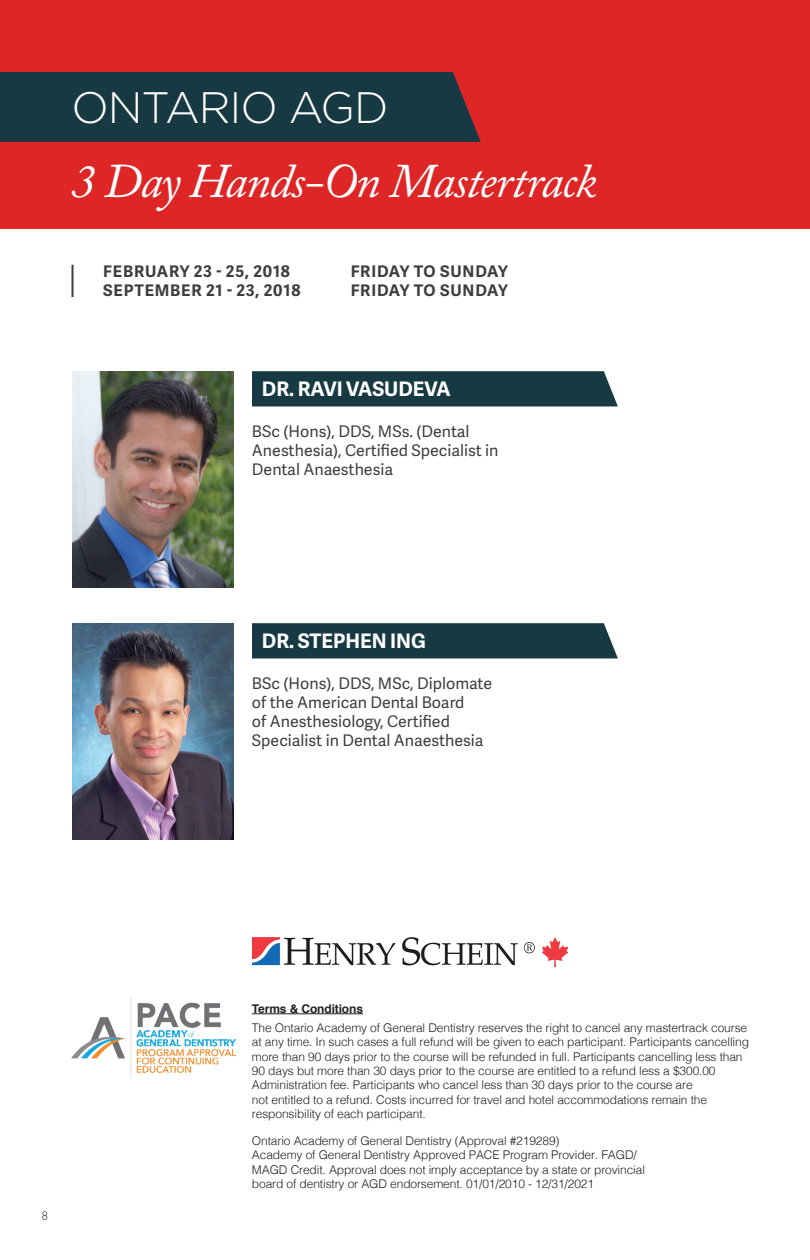
<style>
.page{position:relative;width:810px;height:1260px;background:#fff}
.page>*{position:absolute;margin:0;border:0;box-sizing:border-box;transform-origin:0 0}
.t1{font:italic 48px "Adobe Caslon Pro";letter-spacing:-.025em;color:#fff}
.t2{font:300 44px "Gotham";letter-spacing:-.025em;color:#fff}
.t3{font:700 20px "Adelle Sans";color:#fff}
.t4{font:16px/19.2px "Adelle Sans";color:#3e3e3f}
.t5{font:700 16px/19.4px "Adelle Sans";letter-spacing:.05em;color:#3e3e3f}
.t6{font:300 12px/14.4px "Helvetica";letter-spacing:-.01em;color:#231f20}
.t7{font:700 12px "Helvetica";letter-spacing:-.01em;color:#231f20}
.t8{font:300 12px "DIN";color:#231f20}
</style>
<div class="page">
<div style="left:0;top:0;width:810px;height:229px;background:#df2626"></div>
<div style="left:0;top:72px;width:481px;height:70px;background:#173942"></div>
<hr style="left:252px;top:1013px;width:111px;height:1px;background:#231f20">
<img style="left:253px;top:937px;width:315px;height:30px">
<div style="left:252px;top:623px;width:366px;height:35px;background:#173942"></div>
<img style="left:72px;top:371px;width:162px;height:216px">
<img style="left:72px;top:623px;width:162px;height:216px">
<div style="left:252px;top:371px;width:366px;height:35px;background:#173942"></div>
<hr style="left:72px;top:265px;width:2px;height:32px;background:#3e3e3f">
<img style="left:72px;top:998px;width:163px;height:79px">
<h2 class="t2" style="left:72px;top:83px;width:318px">ONTARIO AGD</h2>
<h1 class="t1" style="left:72px;top:153px;width:526px">3 Day Hands-On Mastertrack</h1>
<h3 class="t5" style="left:103px;top:261px;width:199px">FEBRUARY 23 - 25, 2018<br>SEPTEMBER 21 - 23, 2018</h3>
<h3 class="t5" style="left:351px;top:261px;width:159px">FRIDAY TO SUNDAY<br>FRIDAY TO SUNDAY</h3>
<h3 class="t3" style="left:262px;top:375px;width:190px">DR. RAVI VASUDEVA</h3>
<h3 class="t4" style="left:252px;top:421px;width:248px">BSc (Hons), DDS, MSs. (Dental<br>Anesthesia), Certified Specialist in<br>Dental Anaesthesia</h3>
<h3 class="t3" style="left:262px;top:627px;width:165px">DR. STEPHEN ING</h3>
<h3 class="t4" style="left:252px;top:673px;width:242px">BSc (Hons), DDS, MSc, Diplomate of the American Dental Board<br>of Anesthesiology, Certified<br>Specialist in Dental Anaesthesia</h3>
<p class="t8" style="left:42px;top:1208px;width:8px">8</p>
<p class="t7" style="left:252px;top:999px;width:113px">Terms &amp; Conditions</p>
<p class="t6" style="left:252px;top:1019px;width:499px">The Ontario Academy of General Dentistry reserves the right to cancel any mastertrack course at any time. In such cases a full refund will be given to each participant. Participants cancelling more than 90 days prior to the course will be refunded in full. Participants cancelling less than 90 days but more than 30 days prior to the course are entitled to a refund less a $300.00<br>Administration fee. Participants who cancel less than 30 days prior to the course are<br>not entitled to a refund. Costs incurred for travel and hotel accommodations remain the responsibility of each participant.</p>
<p class="t6" style="left:252px;top:1132px;width:395px">Ontario Academy of General Dentistry (Approval #219289)<br>Academy of General Dentistry Approved PACE Program Provider. FAGD/ MAGD Credit. Approval does not imply acceptance by a state or provincial board of dentistry or AGD endorsement. 01/01/2010 - 12/31/2021</p>
</div>
